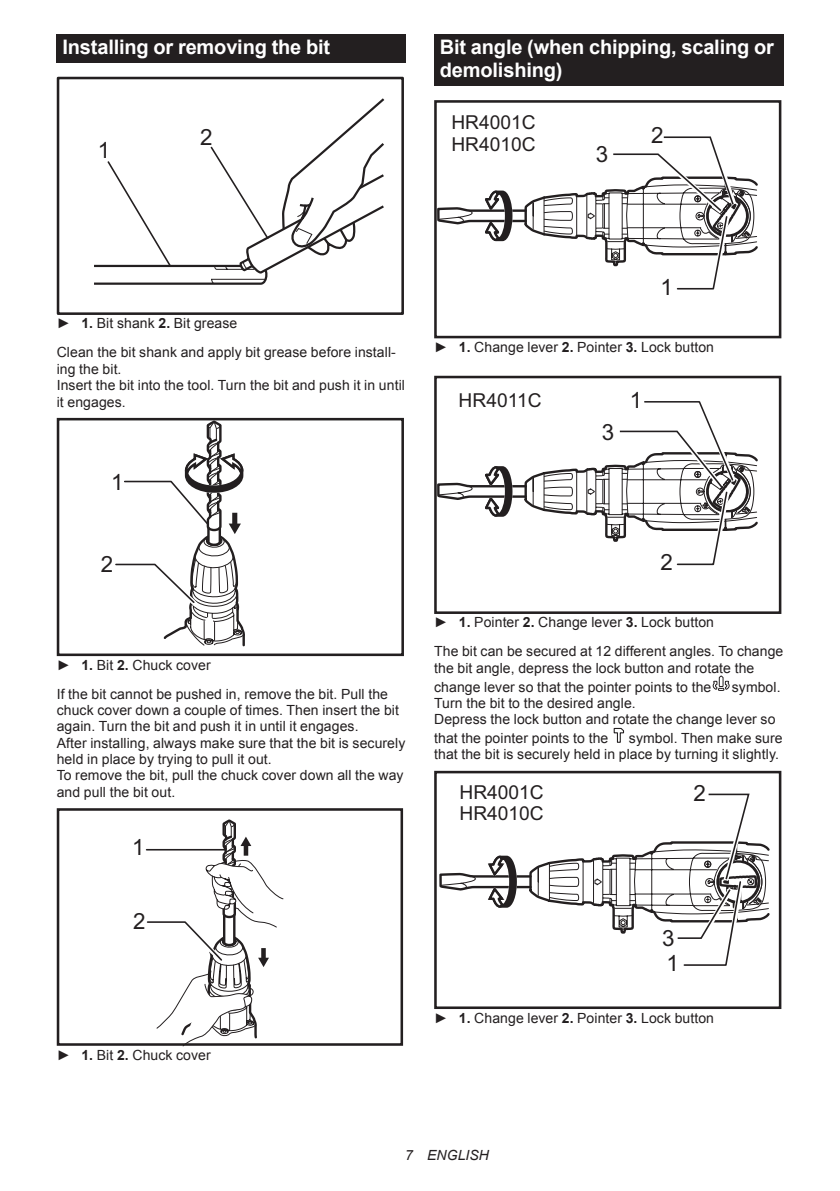
<style>
.page{position:relative;width:840px;height:1191px;background:#fff}
.page>*{position:absolute;margin:0;border:0;box-sizing:border-box;transform-origin:0 0}
.t1{font:22.4px "Arial";color:#231f20}
.t2{font:700 20px/23.4px "Arial";letter-spacing:-.01em;color:#fff}
.t3{font:19.2px/22.4px "Arial";color:#231f20}
.t4{font:14px/16.4px "Arial";letter-spacing:.005em;color:#231f20}
.t5{font:italic 14px "Arial";letter-spacing:.005em;color:#231f20}
.s1{font-weight:700}
</style>
<div class="page">
<div style="left:57px;top:34px;width:348px;height:29px;background:#231f20"></div>
<div style="left:57px;top:77px;width:347px;height:238px;border:3px solid #231f20"></div>
<svg style="left:94px;top:98px;width:291px;height:187px"></svg>
<svg style="left:115px;top:422px;width:130px;height:225px"></svg>
<div style="left:57px;top:418px;width:347px;height:238px;border:3px solid #231f20"></div>
<svg style="left:144px;top:819px;width:140px;height:227px"></svg>
<div style="left:57px;top:808px;width:346px;height:237px;border:3px solid #231f20"></div>
<div style="left:434px;top:34px;width:348px;height:52px;background:#231f20"></div>
<svg style="left:438px;top:136px;width:320px;height:154px"></svg>
<div style="left:434px;top:100px;width:347px;height:238px;border:3px solid #231f20"></div>
<svg style="left:438px;top:401px;width:320px;height:165px"></svg>
<div style="left:434px;top:376px;width:347px;height:238px;border:3px solid #231f20"></div>
<svg style="left:712px;top:675px;width:17px;height:16px"></svg>
<svg style="left:613px;top:727px;width:11px;height:16px"></svg>
<svg style="left:439px;top:793px;width:331px;height:173px"></svg>
<div style="left:434px;top:771px;width:347px;height:238px;border:3px solid #231f20"></div>
<h2 class="t2" style="left:62px;top:36px;width:269px">Installing or removing the bit</h2>
<h2 class="t2" style="left:439px;top:36px;width:335px">Bit angle (when chipping, scaling or demolishing)</h2>
<h1 class="t1" style="left:98px;top:135px;width:14px">1</h1>
<h1 class="t1" style="left:200px;top:122px;width:14px">2</h1>
<h3 class="t3" style="left:451px;top:111px;width:86px">HR4001C<br>HR4010C</h3>
<h1 class="t1" style="left:595px;top:139px;width:14px">3</h1>
<h1 class="t1" style="left:650px;top:120px;width:14px">2</h1>
<p class="t4" style="left:57px;top:309px;width:340px;line-height:28.8px">► <span class="s1">1.</span> Bit shank <span class="s1">2.</span> Bit grease<br>Clean the bit shank and apply bit grease before install-</p>
<p class="t4" style="left:57px;top:361px;width:349px">ing the bit.<br>Insert the bit into the tool. Turn the bit and push it in until it engages.</p>
<h1 class="t1" style="left:111px;top:467px;width:14px">1</h1>
<h1 class="t1" style="left:101px;top:549px;width:14px">2</h1>
<p class="t4" style="left:57px;top:650px;width:332px;line-height:28.8px">► <span class="s1">1.</span> Bit <span class="s1">2.</span> Chuck cover<br>If the bit cannot be pushed in, remove the bit. Pull the</p>
<p class="t4" style="left:57px;top:702px;width:350px">chuck cover down a couple of times. Then insert the bit again. Turn the bit and push it in until it engages.<br>After installing, always make sure that the bit is securely held in place by trying to pull it out.<br>To remove the bit, pull the chuck cover down all the way and pull the bit out.</p>
<h1 class="t1" style="left:132px;top:832px;width:14px">1</h1>
<h1 class="t1" style="left:133px;top:906px;width:14px">2</h1>
<p class="t4" style="left:57px;top:1047px;width:155px">► <span class="s1">1.</span> Bit <span class="s1">2.</span> Chuck cover</p>
<h1 class="t1" style="left:660px;top:272px;width:14px">1</h1>
<p class="t4" style="left:434px;top:339px;width:281px">► <span class="s1">1.</span> Change lever <span class="s1">2.</span> Pointer <span class="s1">3.</span> Lock button</p>
<h1 class="t1" style="left:629px;top:386px;width:14px">1</h1>
<h3 class="t3" style="left:458px;top:389px;width:84px">HR4011C</h3>
<h1 class="t1" style="left:601px;top:418px;width:14px">3</h1>
<h1 class="t1" style="left:660px;top:548px;width:14px">2</h1>
<p class="t4" style="left:434px;top:608px;width:350px;line-height:28.8px">► <span class="s1">1.</span> Pointer <span class="s1">2.</span> Change lever <span class="s1">3.</span> Lock button<br>The bit can be secured at 12 different angles. To change</p>
<p class="t4" style="left:434px;top:658px;width:321px;line-height:18.8px">the bit angle, depress the lock button and rotate the change lever so that the pointer points to the</p>
<p class="t4" style="left:731px;top:678px;width:50px">symbol.</p>
<p class="t4" style="left:434px;top:695px;width:342px">Turn the bit to the desired angle.<br>Depress the lock button and rotate the change lever so</p>
<p class="t4" style="left:434px;top:730px;width:175px">that the pointer points to the</p>
<p class="t4" style="left:434px;top:730px;width:350px;text-align:right">symbol. Then make sure<br>that the bit is securely held in place by turning it slightly.</p>
<h3 class="t3" style="left:459px;top:781px;width:86px;line-height:21.4px">HR4001C<br>HR4010C</h3>
<h1 class="t1" style="left:693px;top:778px;width:14px">2</h1>
<h1 class="t1" style="left:661px;top:923px;width:14px">3</h1>
<h1 class="t1" style="left:666px;top:948px;width:14px">1</h1>
<p class="t4" style="left:434px;top:1009px;width:281px">► <span class="s1">1.</span> Change lever <span class="s1">2.</span> Pointer <span class="s1">3.</span> Lock button</p>
<p class="t5" style="left:405px;top:1146px;width:85px">7 ENGLISH</p>
</div>
